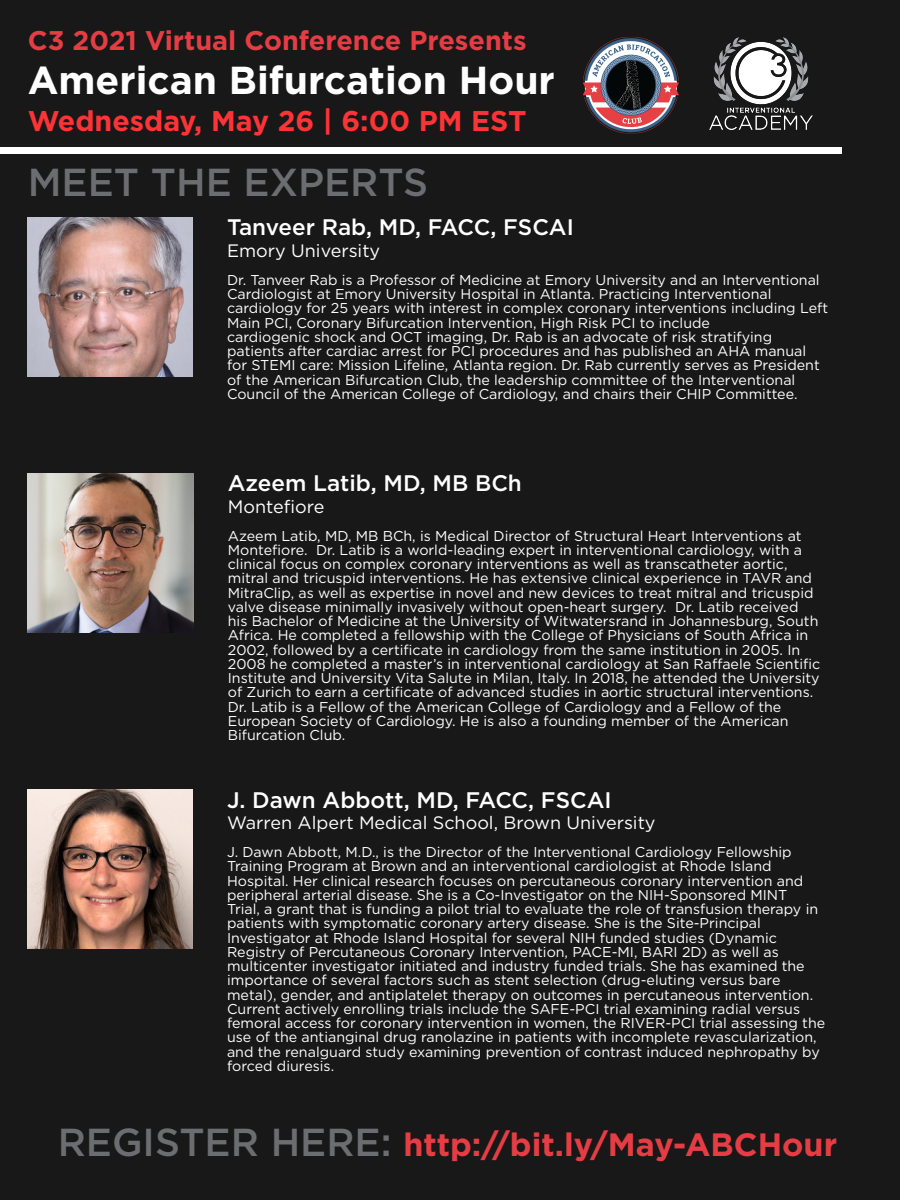
<style>
.page{position:relative;width:900px;height:1200px;background:#181818}
.page>*{position:absolute;margin:0;border:0;box-sizing:border-box;transform-origin:0 0}
.t1{font:700 39px "Gotham";color:#fff}
.t2{font:500 39px "Gotham";color:#6c6d70}
.t3{font:700 32.25px "Gotham";color:#e63d44}
.t4{font:700 28.5px "Gotham";color:#fd3336}
.t5{font:700 27px "Gotham";color:#e63d44}
.t6{font:500 22.5px "Gotham";color:#fff}
.t7{font:18px "Gotham";color:#fff}
.t8{font:14.25px/14.2px "Gotham";color:#fff}
.s1{font-weight:500;font-size:39px;color:#6c6d70}
</style>
<div class="page">
<img style="left:709px;top:37px;width:104px;height:93px">
<div style="left:0;top:147px;width:842px;height:7px;background:#fff"></div>
<img style="left:583px;top:36px;width:96px;height:98px">
<img style="left:27px;top:218px;width:166px;height:158px">
<img style="left:28px;top:473px;width:166px;height:159px">
<img style="left:27px;top:790px;width:166px;height:159px">
<p class="t5" style="left:28px;top:23px;width:500px">C3 2021 Virtual Conference Presents</p>
<p class="t1" style="left:28px;top:54px;width:529px">American Bifurcation Hour</p>
<p class="t4" style="left:28px;top:102px;width:500px">Wednesday, May 26 | 6:00 PM EST</p>
<p class="t2" style="left:28px;top:157px;width:402px">MEET THE EXPERTS</p>
<p class="t6" style="left:227px;top:213px;width:348px">Tanveer Rab, MD, FACC, FSCAI</p>
<p class="t7" style="left:227px;top:239px;width:155px">Emory University</p>
<p class="t8" style="left:227px;top:272px;width:594px">Dr. Tanveer Rab is a Professor of Medicine at Emory University and an Interventional<br>Cardiologist at Emory University Hospital in Atlanta. Practicing Interventional</p>
<p class="t8" style="left:227px;top:301px;width:603px">cardiology for 25 years with interest in complex coronary interventions including Left<br>Main PCI, Coronary Bifurcation Intervention, High Risk PCI to include</p>
<p class="t8" style="left:227px;top:329px;width:547px">cardiogenic shock and OCT imaging, Dr. Rab is an advocate of risk stratifying</p>
<p class="t8" style="left:227px;top:344px;width:594px">patients after cardiac arrest for PCI procedures and has published an AHA manual for STEMI care: Mission Lifeline, Atlanta region. Dr. Rab currently serves as President of the American Bifurcation Club, the leadership committee of the Interventional Council of the American College of Cardiology, and chairs their CHIP Committee.</p>
<p class="t6" style="left:228px;top:469px;width:296px">Azeem Latib, MD, MB BCh</p>
<p class="t7" style="left:228px;top:495px;width:98px">Montefiore</p>
<p class="t8" style="left:228px;top:528px;width:576px;text-align:justify">Azeem Latib, MD, MB BCh, is Medical Director of Structural Heart Interventions at Montefiore. Dr. Latib is a world-leading expert in interventional cardiology, with a clinical focus on complex coronary interventions as well as transcatheter aortic,</p>
<p class="t8" style="left:228px;top:571px;width:594px">mitral and tricuspid interventions. He has extensive clinical experience in TAVR and MitraClip, as well as expertise in novel and new devices to treat mitral and tricuspid valve disease minimally invasively without open-heart surgery. Dr. Latib received his Bachelor of Medicine at the University of Witwatersrand in Johannesburg, South Africa. He completed a fellowship with the College of Physicians of South Africa in 2002, followed by a certificate in cardiology from the same institution in 2005. In 2008 he completed a master’s in interventional cardiology at San Raffaele Scientific Institute and University Vita Salute in Milan, Italy. In 2018, he attended the University of Zurich to earn a certificate of advanced studies in aortic structural interventions.<br>Dr. Latib is a Fellow of the American College of Cardiology and a Fellow of the</p>
<p class="t8" style="left:228px;top:713px;width:562px">European Society of Cardiology. He is also a founding member of the American</p>
<p class="t8" style="left:228px;top:728px;width:119px">Bifurcation Club.</p>
<p class="t6" style="left:227px;top:785px;width:386px">J. Dawn Abbott, MD, FACC, FSCAI</p>
<p class="t7" style="left:227px;top:811px;width:430px">Warren Alpert Medical School, Brown University</p>
<p class="t8" style="left:227px;top:845px;width:566px">J. Dawn Abbott, M.D., is the Director of the Interventional Cardiology Fellowship<br>Training Program at Brown and an interventional cardiologist at Rhode Island</p>
<p class="t8" style="left:227px;top:873px;width:578px">Hospital. Her clinical research focuses on percutaneous coronary intervention and peripheral arterial disease. She is a Co-Investigator on the NIH-Sponsored MINT</p>
<p class="t8" style="left:227px;top:902px;width:593px">Trial, a grant that is funding a pilot trial to evaluate the role of transfusion therapy in patients with symptomatic coronary artery disease. She is the Site-Principal</p>
<p class="t8" style="left:227px;top:930px;width:551px">Investigator at Rhode Island Hospital for several NIH funded studies (Dynamic</p>
<p class="t8" style="left:227px;top:944px;width:553px">Registry of Percutaneous Coronary Intervention, PACE-MI, BARI 2D) as well as</p>
<p class="t8" style="left:227px;top:959px;width:579px">multicenter investigator initiated and industry funded trials. She has examined the importance of several factors such as stent selection (drug-eluting versus bare</p>
<p class="t8" style="left:227px;top:987px;width:600px">metal), gender, and antiplatelet therapy on outcomes in percutaneous intervention.<br>Current actively enrolling trials include the SAFE-PCI trial examining radial versus femoral access for coronary intervention in women, the RIVER-PCI trial assessing the use of the antianginal drug ranolazine in patients with incomplete revascularization, and the renalguard study examining prevention of contrast induced nephropathy by forced diuresis.</p>
<p class="t3" style="left:58px;top:1123px;width:781px"><span class="s1">REGISTER HERE:</span> http://bit.ly/May-ABCHour</p>
</div>
